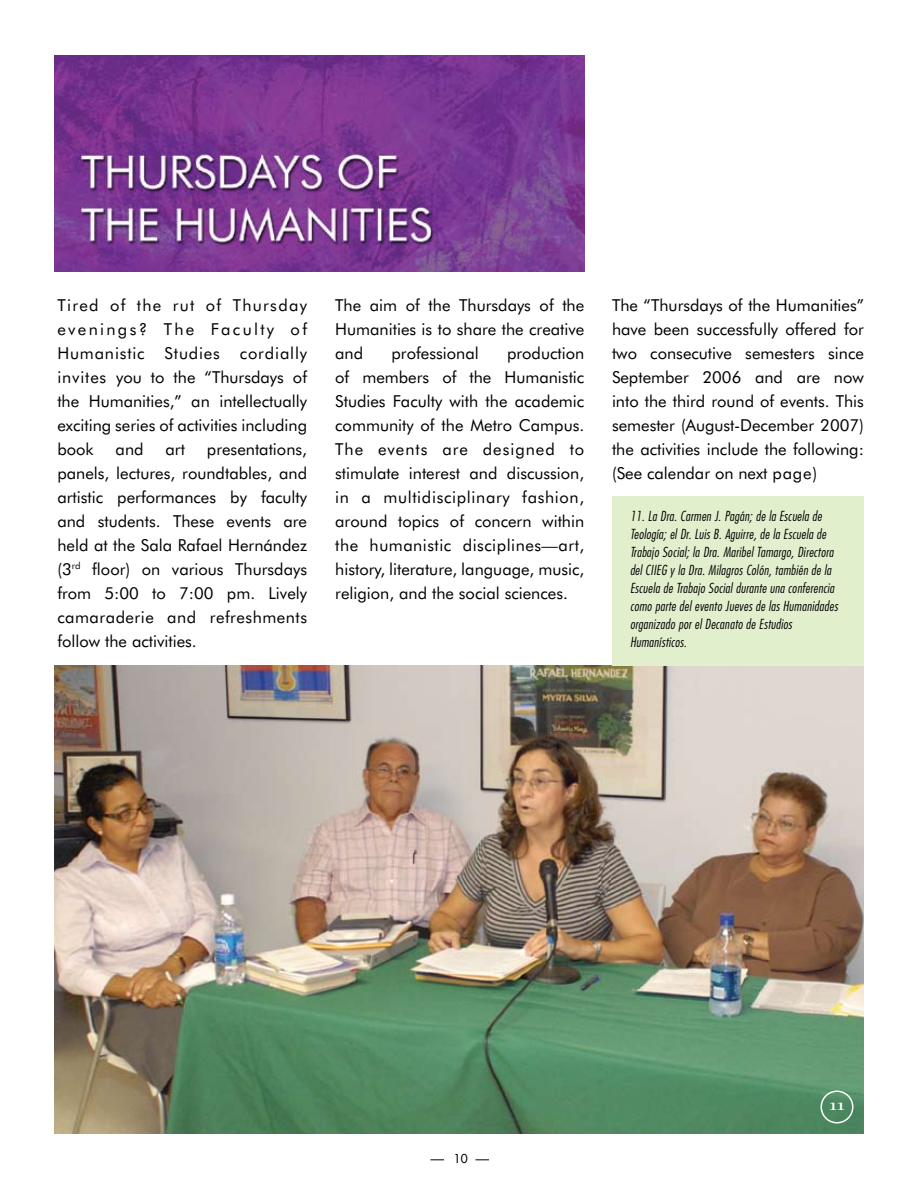
<style>
.page{position:relative;width:918px;height:1188px;background:#fff}
.page>*{position:absolute;margin:0;border:0;box-sizing:border-box;transform-origin:0 0}
.t1{font:18px "Rina";color:#fff}
.t2{font:16.5px/24px "Futura BT";color:#000;text-align:justify}
.t3{font:italic 300 condensed 13.5px/18px "Futura";letter-spacing:.02em;color:#000}
.t4{font:12px "Futura";color:#000}
</style>
<div class="page">
<svg style="left:430px;top:1160px;width:14px;height:1px"></svg>
<svg style="left:476px;top:1160px;width:13px;height:1px"></svg>
<img style="left:54px;top:666px;width:810px;height:467px">
<img style="left:54px;top:55px;width:531px;height:216px">
<div style="left:612px;top:496px;width:252px;height:170px;background:#e2efcd"></div>
<div style="left:820px;top:1090px;width:34px;height:34px;border:2px solid #fff;border-radius:50%"></div>
<p class="t2" style="left:57px;top:293px;width:251px">Tired of the rut of Thursday evenings? The Faculty of Humanistic Studies cordially invites you to the “Thursdays of the Humanities,” an intellectually exciting series of activities including book</p>
<p class="t2" style="left:116px;top:437px;width:30px">and</p>
<p class="t2" style="left:166px;top:437px;width:21px">art</p>
<p class="t2" style="left:57px;top:437px;width:251px;text-indent:150px">presentations, panels, lectures, roundtables, and artistic performances by faculty and students. These events are held at the Sala Rafael Hernández (3<sup>rd</sup> floor) on various Thursdays from 5:00 to 7:00 pm. Lively camaraderie and refreshments follow the activities.</p>
<p class="t2" style="left:335px;top:293px;width:251px">The aim of the Thursdays of the Humanities is to share the creative and</p>
<p class="t2" style="left:392px;top:341px;width:89px">professional</p>
<p class="t2" style="left:335px;top:341px;width:251px;text-indent:172px">production of members of the Humanistic Studies Faculty with the academic community of the Metro Campus.<br>The events are designed to stimulate interest and discussion, in a multidisciplinary fashion, around topics of concern within the humanistic disciplines—art, history, literature, language, music, religion, and the social sciences.</p>
<p class="t2" style="left:612px;top:293px;width:254px">The “Thursdays of the Humanities” have been successfully offered for two consecutive semesters since September 2006 and are now into the third round of events. This semester (August-December 2007) the activities include the following: (See calendar on next page)</p>
<p class="t3" style="left:630px;top:506px;width:209px">11. La Dra. Carmen J. Pagán; de la Escuela de Teología; el Dr. Luis B. Aguirre, de la Escuela de Trabajo Social; la Dra. Maribel Tamargo, Directora del CIIEG y la Dra. Milagros Colón, también de la Escuela de Trabajo Social durante una conferencia como parte del evento Jueves de las Humanidades organizado por el Decanato de Estudios Humanísticos.</p>
<p class="t4" style="left:454px;top:1151px;width:15px">1 0</p>
<p class="t1" style="left:829px;top:1094px;width:17px">11</p>
</div>
